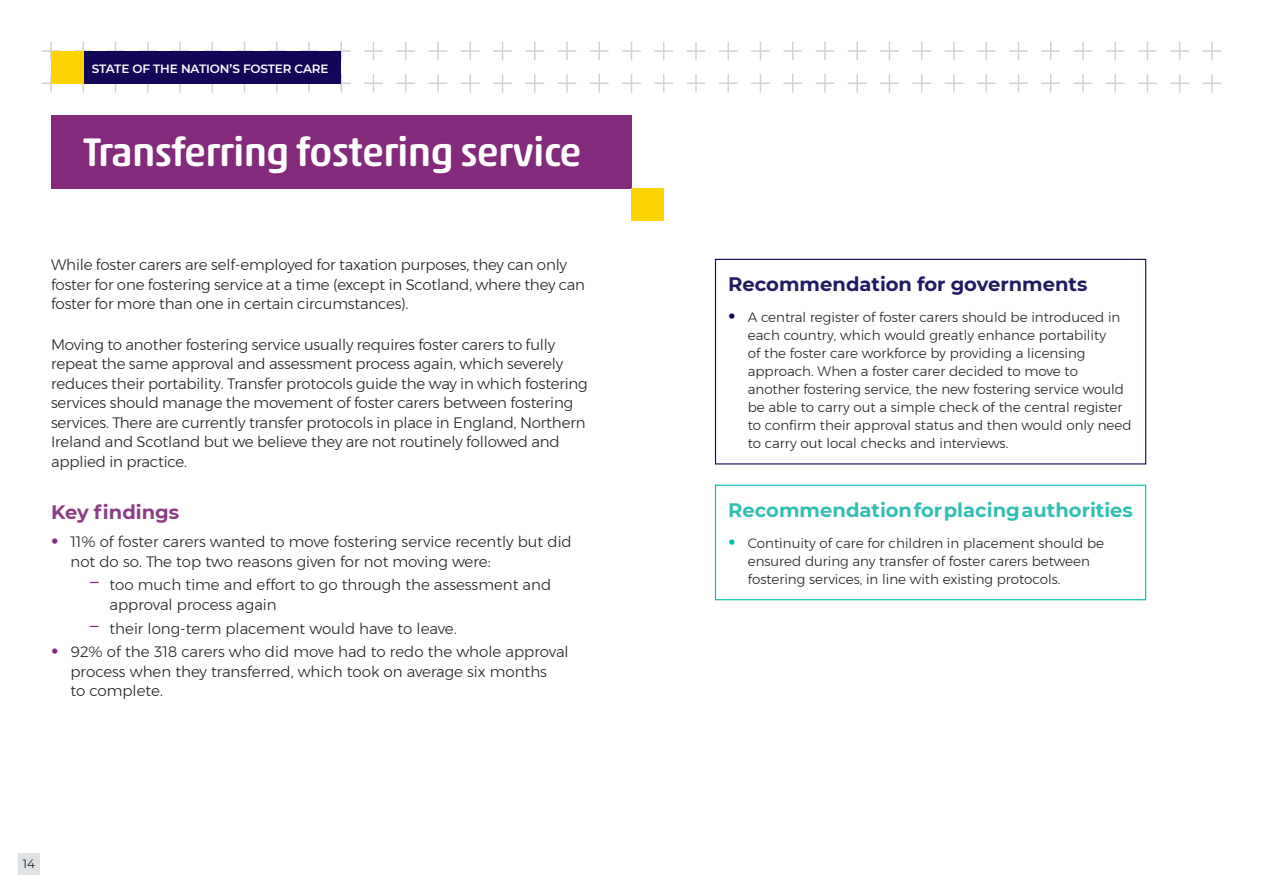
<style>
.page{position:relative;width:1263px;height:893px;background:#fff}
.page>*{position:absolute;margin:0;border:0;box-sizing:border-box;transform-origin:0 0}
.t1{font:500 40.5px "Akko Rounded Pro";letter-spacing:-.02em;color:#fff}
.t2{font:700 19.5px "Montserrat";color:#34beb3}
.t3{font:700 19.5px "Montserrat";color:#211b62}
.t4{font:700 19.5px "Montserrat";color:#8b3e84}
.t5{font:300 15px/19.5px "Montserrat";letter-spacing:-.01em;color:#231f20}
.t6{font:300 13.5px/18px "Montserrat";color:#231f20}
.t7{font:600 12px "Montserrat";letter-spacing:-.01em;color:#fff}
.t8{font:12px "Montserrat";color:#231f20}
.s1{font-weight:700;font-size:21px;color:#832a7c}
.s2{font-size:21px;color:#832a7c}
.s3{font-weight:700;font-size:21px;color:#110658}
.s4{font-weight:700;font-size:21px;color:#03b9ac}
</style>
<div class="page">
<svg style="left:42px;top:42px;width:18px;height:18px"></svg>
<svg style="left:74px;top:42px;width:18px;height:9px"></svg>
<svg style="left:107px;top:42px;width:17px;height:9px"></svg>
<svg style="left:139px;top:42px;width:18px;height:9px"></svg>
<svg style="left:171px;top:42px;width:18px;height:9px"></svg>
<svg style="left:203px;top:42px;width:18px;height:9px"></svg>
<svg style="left:236px;top:42px;width:17px;height:9px"></svg>
<svg style="left:268px;top:42px;width:18px;height:9px"></svg>
<svg style="left:300px;top:42px;width:18px;height:9px"></svg>
<svg style="left:332px;top:42px;width:18px;height:18px"></svg>
<svg style="left:365px;top:42px;width:17px;height:18px"></svg>
<svg style="left:397px;top:42px;width:18px;height:18px"></svg>
<svg style="left:429px;top:42px;width:18px;height:18px"></svg>
<svg style="left:461px;top:42px;width:18px;height:18px"></svg>
<svg style="left:494px;top:42px;width:17px;height:18px"></svg>
<svg style="left:526px;top:42px;width:18px;height:18px"></svg>
<svg style="left:558px;top:42px;width:18px;height:18px"></svg>
<svg style="left:590px;top:42px;width:18px;height:18px"></svg>
<svg style="left:623px;top:42px;width:17px;height:18px"></svg>
<svg style="left:655px;top:42px;width:18px;height:18px"></svg>
<svg style="left:687px;top:42px;width:18px;height:18px"></svg>
<svg style="left:719px;top:42px;width:18px;height:18px"></svg>
<svg style="left:752px;top:42px;width:17px;height:18px"></svg>
<svg style="left:784px;top:42px;width:18px;height:18px"></svg>
<svg style="left:816px;top:42px;width:18px;height:18px"></svg>
<svg style="left:848px;top:42px;width:18px;height:18px"></svg>
<svg style="left:880px;top:42px;width:18px;height:18px"></svg>
<svg style="left:913px;top:42px;width:17px;height:18px"></svg>
<svg style="left:945px;top:42px;width:18px;height:18px"></svg>
<svg style="left:977px;top:42px;width:18px;height:18px"></svg>
<svg style="left:1009px;top:42px;width:18px;height:18px"></svg>
<svg style="left:1042px;top:42px;width:17px;height:18px"></svg>
<svg style="left:1074px;top:42px;width:18px;height:18px"></svg>
<svg style="left:1106px;top:42px;width:18px;height:18px"></svg>
<svg style="left:1138px;top:42px;width:18px;height:18px"></svg>
<svg style="left:1171px;top:42px;width:17px;height:18px"></svg>
<svg style="left:1203px;top:42px;width:18px;height:18px"></svg>
<svg style="left:42px;top:74px;width:18px;height:18px"></svg>
<svg style="left:74px;top:83px;width:18px;height:9px"></svg>
<svg style="left:107px;top:83px;width:17px;height:9px"></svg>
<svg style="left:139px;top:83px;width:18px;height:9px"></svg>
<svg style="left:171px;top:83px;width:18px;height:9px"></svg>
<svg style="left:203px;top:83px;width:18px;height:9px"></svg>
<svg style="left:236px;top:83px;width:17px;height:9px"></svg>
<svg style="left:268px;top:83px;width:18px;height:9px"></svg>
<svg style="left:300px;top:83px;width:18px;height:9px"></svg>
<svg style="left:332px;top:74px;width:18px;height:18px"></svg>
<svg style="left:365px;top:74px;width:17px;height:18px"></svg>
<svg style="left:397px;top:74px;width:18px;height:18px"></svg>
<svg style="left:429px;top:74px;width:18px;height:18px"></svg>
<svg style="left:461px;top:74px;width:18px;height:18px"></svg>
<svg style="left:494px;top:74px;width:17px;height:18px"></svg>
<svg style="left:526px;top:74px;width:18px;height:18px"></svg>
<svg style="left:558px;top:74px;width:18px;height:18px"></svg>
<svg style="left:590px;top:74px;width:18px;height:18px"></svg>
<svg style="left:623px;top:74px;width:17px;height:18px"></svg>
<svg style="left:655px;top:74px;width:18px;height:18px"></svg>
<svg style="left:687px;top:74px;width:18px;height:18px"></svg>
<svg style="left:719px;top:74px;width:18px;height:18px"></svg>
<svg style="left:752px;top:74px;width:17px;height:18px"></svg>
<svg style="left:784px;top:74px;width:18px;height:18px"></svg>
<svg style="left:816px;top:74px;width:18px;height:18px"></svg>
<svg style="left:848px;top:74px;width:18px;height:18px"></svg>
<svg style="left:880px;top:74px;width:18px;height:18px"></svg>
<svg style="left:913px;top:74px;width:17px;height:18px"></svg>
<svg style="left:945px;top:74px;width:18px;height:18px"></svg>
<svg style="left:977px;top:74px;width:18px;height:18px"></svg>
<svg style="left:1009px;top:74px;width:18px;height:18px"></svg>
<svg style="left:1042px;top:74px;width:17px;height:18px"></svg>
<svg style="left:1074px;top:74px;width:18px;height:18px"></svg>
<svg style="left:1106px;top:74px;width:18px;height:18px"></svg>
<svg style="left:1138px;top:74px;width:18px;height:18px"></svg>
<svg style="left:1171px;top:74px;width:17px;height:18px"></svg>
<svg style="left:1203px;top:74px;width:18px;height:18px"></svg>
<div style="left:51px;top:116px;width:580px;height:73px;background:#832a7c"></div>
<div style="left:631px;top:189px;width:33px;height:32px;background:#fed304"></div>
<div style="left:715px;top:259px;width:431px;height:205px;border:1px solid #110658"></div>
<div style="left:715px;top:485px;width:431px;height:115px;border:1px solid #03b9ac"></div>
<div style="left:83px;top:51px;width:258px;height:32px;background:#110658"></div>
<div style="left:51px;top:51px;width:32px;height:32px;background:#fed304"></div>
<div style="left:18px;top:853px;width:22px;height:22px;background:#dfe2e5"></div>
<p class="t7" style="left:92px;top:60px;width:238px">STATE OF THE NATION’S FOSTER CARE</p>
<h1 class="t1" style="left:83px;top:127px;width:500px">Transferring fostering service</h1>
<p class="t5" style="left:51px;top:255px;width:535px">While foster carers are self-employed for taxation purposes, they can only foster for one fostering service at a time (except in Scotland, where they can foster for more than one in certain circumstances).</p>
<p class="t5" style="left:51px;top:335px;width:538px">Moving to another fostering service usually requires foster carers to fully repeat the same approval and assessment process again, which severely reduces their portability. Transfer protocols guide the way in which fostering services should manage the movement of foster carers between fostering services. There are currently transfer protocols in place in England, Northern Ireland and Scotland but we believe they are not routinely followed and applied in practice.</p>
<h2 class="t4" style="left:51px;top:498px;width:130px">Key findings</h2>
<p class="t5" style="left:71px;top:532px;width:503px;text-indent:-20px"><span class="s1">•</span> 11% of foster carers wanted to move fostering service recently but did not do so. The top two reasons given for not moving were:</p>
<p class="t5" style="left:110px;top:575px;width:443px;text-indent:-20px"><span class="s2">Ӳ</span> too much time and effort to go through the assessment and approval process again</p>
<p class="t5" style="left:90px;top:618px;width:368px"><span class="s2">Ӳ</span> their long-term placement would have to leave.</p>
<p class="t5" style="left:71px;top:642px;width:500px;text-indent:-20px"><span class="s1">•</span> 92% of the 318 carers who did move had to redo the whole approval process when they transferred, which took on average six months<br>to complete.</p>
<p class="t8" style="left:23px;top:855px;width:14px">14</p>
<h2 class="t3" style="left:728px;top:270px;width:361px">Recommendation for governments</h2>
<p class="t6" style="left:748px;top:308px;width:385px;text-indent:-20px"><span class="s3">•</span> A central register of foster carers should be introduced in each country, which would greatly enhance portability<br>of the foster care workforce by providing a licensing approach. When a foster carer decided to move to another fostering service, the new fostering service would be able to carry out a simple check of the central register to confirm their approval status and then would only need to carry out local checks and interviews.</p>
<h2 class="t2" style="left:728px;top:496px;width:406px">Recommendation for placing authorities</h2>
<p class="t6" style="left:748px;top:534px;width:358px;text-indent:-20px"><span class="s4">•</span> Continuity of care for children in placement should be ensured during any transfer of foster carers between fostering services, in line with existing protocols.</p>
</div>
